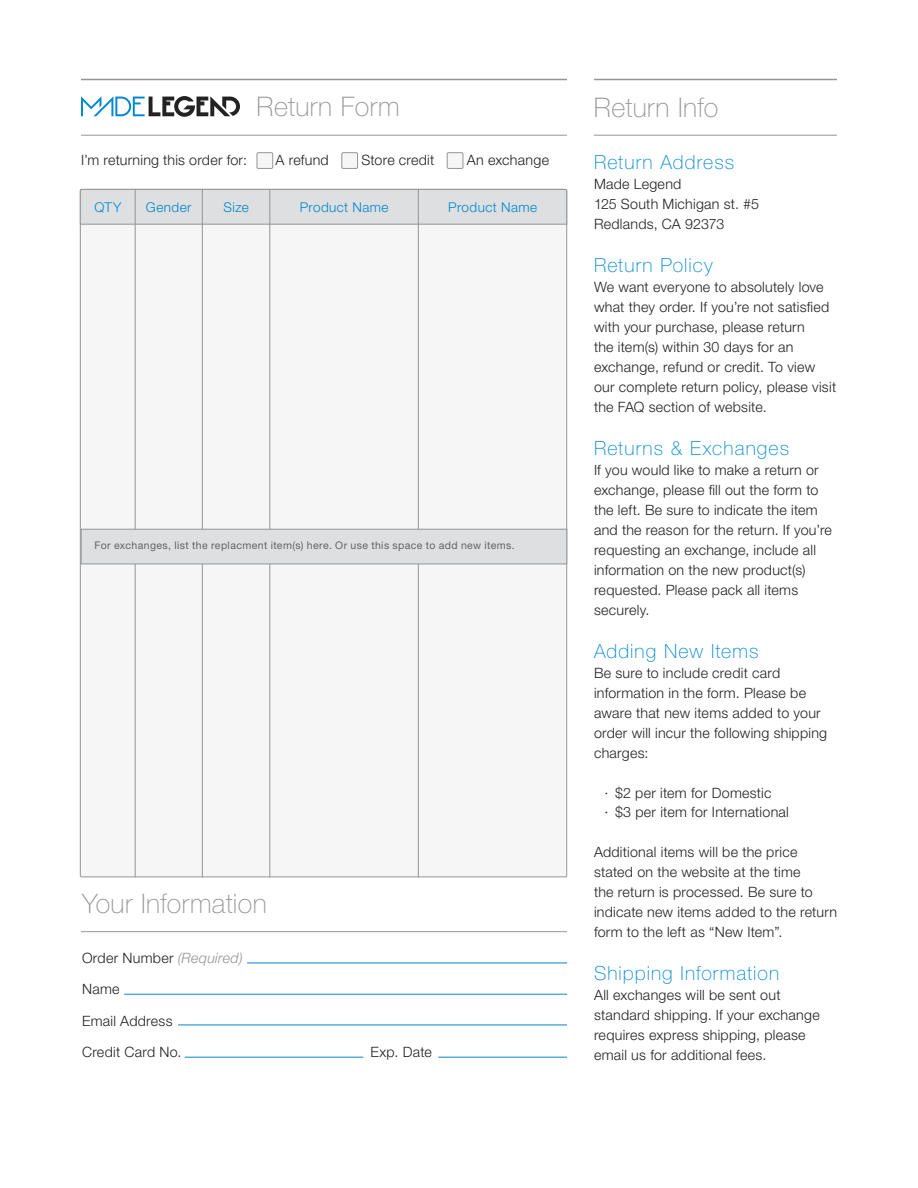
<style>
.page{position:relative;width:918px;height:1188px;background:#fff}
.page>*{position:absolute;margin:0;border:0;box-sizing:border-box;transform-origin:0 0}
.t1{font:100 27px "Helvetica Neue LT Std";letter-spacing:.015em;color:#939598}
.t2{font:100 19.5px "Helvetica Neue LT Std";letter-spacing:.055em;color:#0089cf}
.t3{font:300 14.25px/20px "Helvetica Neue LT Std";letter-spacing:.02em;color:#222223}
.t4{font:300 13.5px "Helvetica Neue LT Std";letter-spacing:.03em;color:#0089cf}
.t5{font:10.5px "Helvetica Neue LT Std";letter-spacing:.035em;color:#636466}
.s1{font-style:italic;color:#939598}
</style>
<div class="page">
<div style="left:80px;top:189px;width:487px;height:688px;background:#f6f6f6"></div>
<svg style="left:80px;top:189px;width:487px;height:36px;background:#d9dadb"></svg>
<hr style="left:135px;top:189px;width:1px;height:689px;background:#939598">
<hr style="left:202px;top:189px;width:1px;height:689px;background:#939598">
<hr style="left:270px;top:189px;width:1px;height:689px;background:#939598">
<hr style="left:418px;top:189px;width:1px;height:689px;background:#939598">
<div style="left:81px;top:529px;width:486px;height:35px;background:#dedfe0;border:1px solid #939598"></div>
<svg style="left:81px;top:96px;width:159px;height:21px"></svg>
<hr style="left:81px;top:79px;width:486px;height:1px;background:#939598">
<hr style="left:594px;top:79px;width:243px;height:1px;background:#939598">
<hr style="left:594px;top:135px;width:243px;height:1px;background:#939598">
<hr style="left:81px;top:135px;width:486px;height:1px;background:#939598">
<hr style="left:81px;top:931px;width:486px;height:1px;background:#939598">
<hr style="left:247px;top:963px;width:320px;height:1px;background:#0089cf">
<div style="left:257px;top:153px;width:16px;height:15px;background:#f6f6f6"></div>
<div style="left:257px;top:152px;width:16px;height:17px;border:1px solid #939598"></div>
<div style="left:342px;top:153px;width:16px;height:15px;background:#f6f6f6"></div>
<div style="left:341px;top:152px;width:17px;height:17px;border:1px solid #939598"></div>
<div style="left:447px;top:153px;width:16px;height:15px;background:#f6f6f6"></div>
<div style="left:447px;top:152px;width:16px;height:17px;border:1px solid #939598"></div>
<hr style="left:124px;top:994px;width:443px;height:1px;background:#0089cf">
<hr style="left:178px;top:1025px;width:389px;height:1px;background:#0089cf">
<hr style="left:438px;top:1057px;width:129px;height:1px;background:#0089cf">
<hr style="left:185px;top:1057px;width:178px;height:1px;background:#0089cf">
<h1 class="t1" style="left:257px;top:91px;width:145px">Return Form</h1>
<h1 class="t1" style="left:594px;top:92px;width:126px">Return Info</h1>
<p class="t3" style="left:81px;top:150px;width:168px">I’m returning this order for:</p>
<p class="t3" style="left:276px;top:150px;width:55px">A refund</p>
<p class="t3" style="left:361px;top:150px;width:74px">Store credit</p>
<p class="t3" style="left:467px;top:150px;width:84px">An exchange</p>
<h2 class="t2" style="left:594px;top:151px;width:142px">Return Address</h2>
<p class="t3" style="left:594px;top:174px;width:167px">Made Legend<br>125 South Michigan st. #5<br>Redlands, CA 92373</p>
<h2 class="t2" style="left:594px;top:254px;width:120px">Return Policy</h2>
<p class="t3" style="left:594px;top:277px;width:244px">We want everyone to absolutely love what they order. If you’re not satisfied with your purchase, please return<br>the item(s) within 30 days for an exchange, refund or credit. To view our complete return policy, please visit the FAQ section of website.</p>
<h2 class="t2" style="left:594px;top:437px;width:197px">Returns &amp; Exchanges</h2>
<p class="t3" style="left:594px;top:460px;width:240px">If you would like to make a return or exchange, please fill out the form to the left. Be sure to indicate the item and the reason for the return. If you’re requesting an exchange, include all information on the new product(s) requested. Please pack all items securely.</p>
<h2 class="t2" style="left:594px;top:640px;width:166px">Adding New Items</h2>
<p class="t3" style="left:594px;top:663px;width:235px">Be sure to include credit card information in the form. Please be aware that new items added to your order will incur the following shipping charges:</p>
<p class="t3" style="left:605px;top:782px;width:186px;line-height:19.5px">∙ $2 per item for Domestic<br>∙ $3 per item for International</p>
<p class="t3" style="left:594px;top:842px;width:245px">Additional items will be the price stated on the website at the time<br>the return is processed. Be sure to indicate new items added to the return form to the left as “New Item”.</p>
<h2 class="t2" style="left:594px;top:962px;width:187px">Shipping Information</h2>
<p class="t3" style="left:594px;top:985px;width:227px">All exchanges will be sent out standard shipping. If your exchange requires express shipping, please email us for additional fees.</p>
<p class="t4" style="left:95px;top:199px;width:28px">QTY</p>
<p class="t4" style="left:146px;top:199px;width:47px">Gender</p>
<p class="t4" style="left:224px;top:199px;width:27px">Size</p>
<p class="t4" style="left:300px;top:199px;width:90px">Product Name</p>
<p class="t4" style="left:448px;top:199px;width:90px">Product Name</p>
<p class="t5" style="left:94px;top:539px;width:422px">For exchanges, list the replacment item(s) here. Or use this space to add new items.</p>
<h1 class="t1" style="left:82px;top:888px;width:186px">Your Information</h1>
<p class="t3" style="left:82px;top:947px;width:162px">Order Number <span class="s1">(Required)</span></p>
<p class="t3" style="left:82px;top:979px;width:39px">Name</p>
<p class="t3" style="left:82px;top:1010px;width:92px">Email Address</p>
<p class="t3" style="left:82px;top:1042px;width:101px">Credit Card No.</p>
<p class="t3" style="left:370px;top:1042px;width:63px">Exp. Date</p>
</div>
